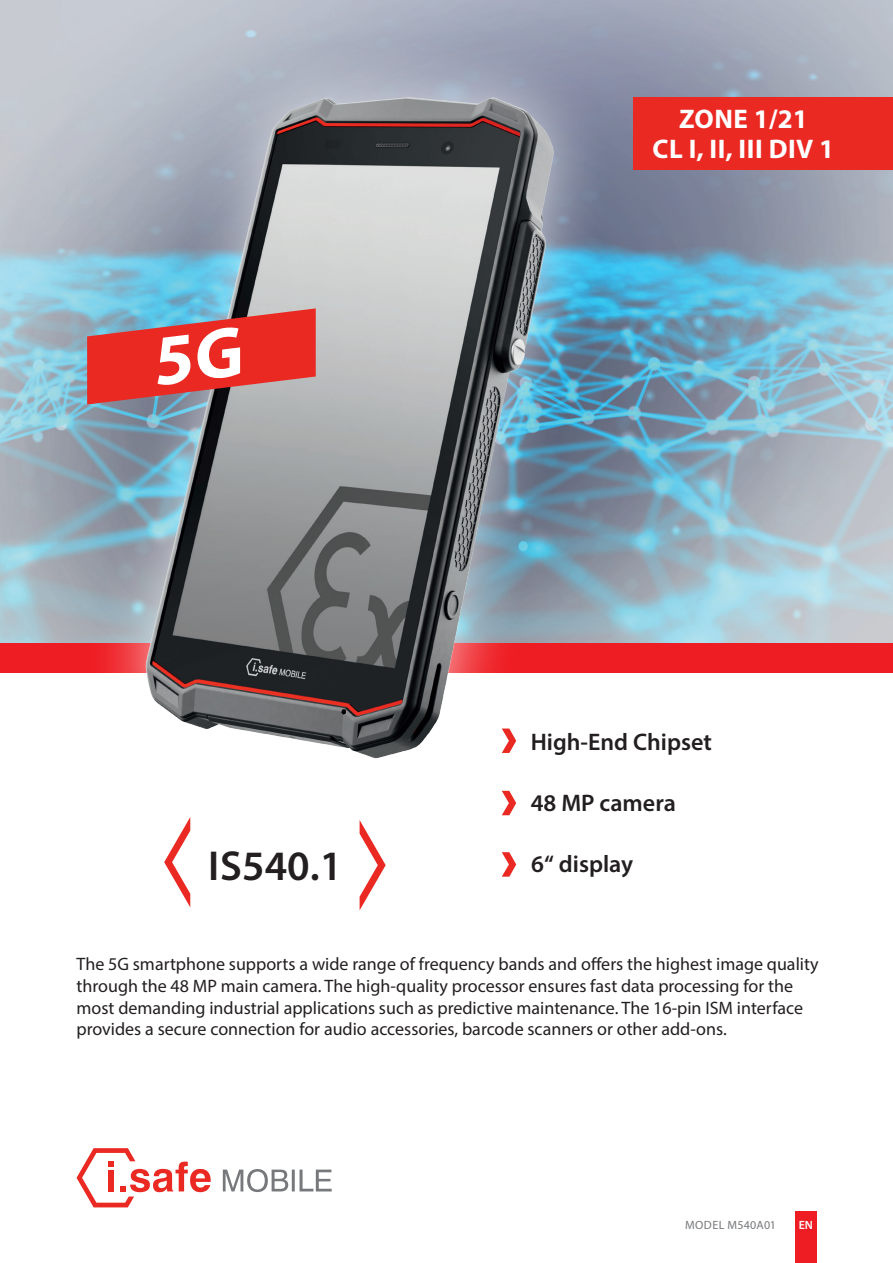
<style>
.page{position:relative;width:893px;height:1263px;background:#fff}
.page>*{position:absolute;margin:0;border:0;box-sizing:border-box;transform-origin:0 0}
.t1{font:600 42px "Myriad Pro";letter-spacing:.005em;color:#231f20}
.t2{font:700 27px/30px "Myriad Pro";letter-spacing:.02em;color:#fff;text-align:center}
.t3{font:600 24px "Myriad Pro";color:#231f20}
.t4{font:18px/21.6px "Myriad Pro";color:#231f20}
.t5{font:12px "Myriad Pro";letter-spacing:.025em;color:#76787b}
.t6{font:600 12px "Myriad Pro";color:#fff}
</style>
<div class="page">
<img style="left:0;top:0;width:893px;height:643px">
<div style="left:0;top:643px;width:893px;height:30px;background:#ee1d23"></div>
<div style="left:634px;top:97px;width:259px;height:72px;background:#ea2922"></div>
<div style="left:795px;top:1212px;width:21px;height:51px;background:#ee1d23"></div>
<svg style="left:223px;top:1169px;width:109px;height:23px"></svg>
<svg style="left:77px;top:1148px;width:134px;height:59px"></svg>
<svg style="left:164px;top:820px;width:26px;height:87px"></svg>
<svg style="left:360px;top:821px;width:26px;height:89px"></svg>
<div style="left:84px;top:34px;width:531px;height:786px;background:#fff;opacity:.75"></div>
<img style="left:139px;top:67px;width:427px;height:709px">
<svg style="left:502px;top:791px;width:14px;height:24px"></svg>
<svg style="left:502px;top:728px;width:14px;height:25px"></svg>
<svg style="left:502px;top:852px;width:14px;height:25px"></svg>
<svg style="left:87px;top:308px;width:229px;height:96px;background:#cc4e4e"></svg>
<h2 class="t2" style="left:652px;top:103px;width:183px">ZONE 1/21<br>CL I, II, III DIV 1</h2>
<h3 class="t3" style="left:531px;top:726px;width:183px">High-End Chipset</h3>
<h1 class="t1" style="left:208px;top:839px;width:136px">IS540.1</h1>
<h3 class="t3" style="left:531px;top:788px;width:147px">48 MP camera</h3>
<h3 class="t3" style="left:531px;top:849px;width:103px">6“ display</h3>
<p class="t4" style="left:77px;top:953px;width:744px">The 5G smartphone supports a wide range of frequency bands and offers the highest image quality through the 48 MP main camera. The high-quality processor ensures fast data processing for the most demanding industrial applications such as predictive maintenance. The 16-pin ISM interface provides a secure connection for audio accessories, barcode scanners or other add-ons.</p>
<p class="t5" style="left:685px;top:1218px;width:93px">MODEL M540A01</p>
<p class="t6" style="left:799px;top:1217px;width:16px">EN</p>
</div>
